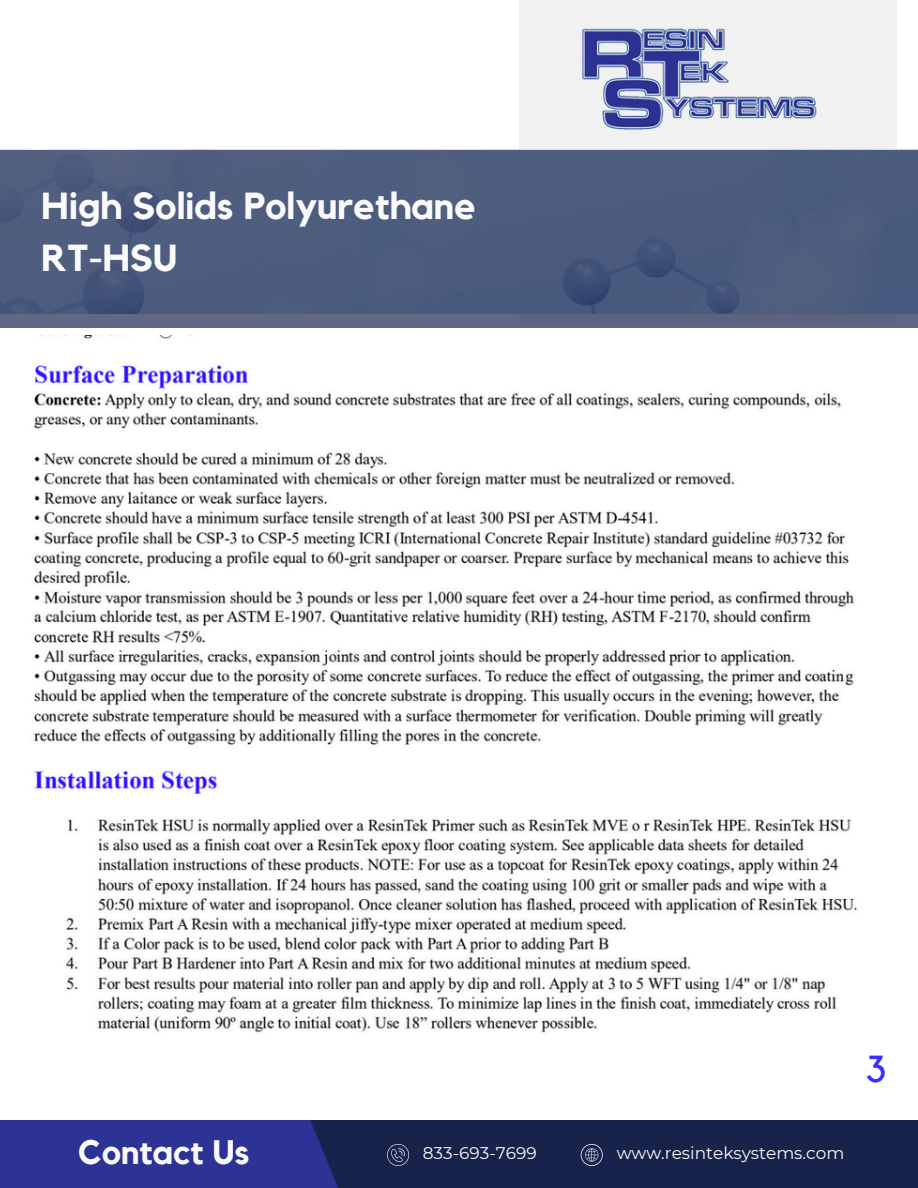
<style>
.page{position:relative;width:918px;height:1188px;background:#fff}
.page>*{position:absolute;margin:0;border:0;box-sizing:border-box;transform-origin:0 0}
.t1{font:700 37.5px/51.8px "Kollektif";color:#fafafa}
.t2{font:37.5px "Kollektif";color:#3b2efe}
.t3{font:700 33.9px "Kollektif";color:#fafafa}
.t4{font:16.95px "Montserrat";color:#fafafa}
</style>
<div class="page">
<div style="left:519px;top:0;width:377px;height:324px;background:#f1f1f1"></div>
<div style="left:234px;top:1120px;width:684px;height:68px;background:#18234b"></div>
<div style="left:0;top:1120px;width:338px;height:68px;background:#2d3395"></div>
<svg style="left:581px;top:1144px;width:22px;height:22px"></svg>
<svg style="left:387px;top:1144px;width:22px;height:22px"></svg>
<svg style="left:0;top:150px;width:918px;height:178px;background:#4d5c7e"></svg>
<img style="left:582px;top:28px;width:235px;height:102px">
<img style="left:34px;top:335px;width:823px;height:698px">
<p class="t1" style="left:42px;top:182px;width:436px">High Solids Polyurethane<br>RT-HSU</p>
<h1 class="t3" style="left:78px;top:1137px;width:173px">Contact Us</h1>
<p class="t4" style="left:423px;top:1142px;width:115px">833-693-7699</p>
<p class="t4" style="left:617px;top:1142px;width:229px">www.resinteksystems.com</p>
<p class="t2" style="left:866px;top:1051px;width:22px">3</p>
</div>
